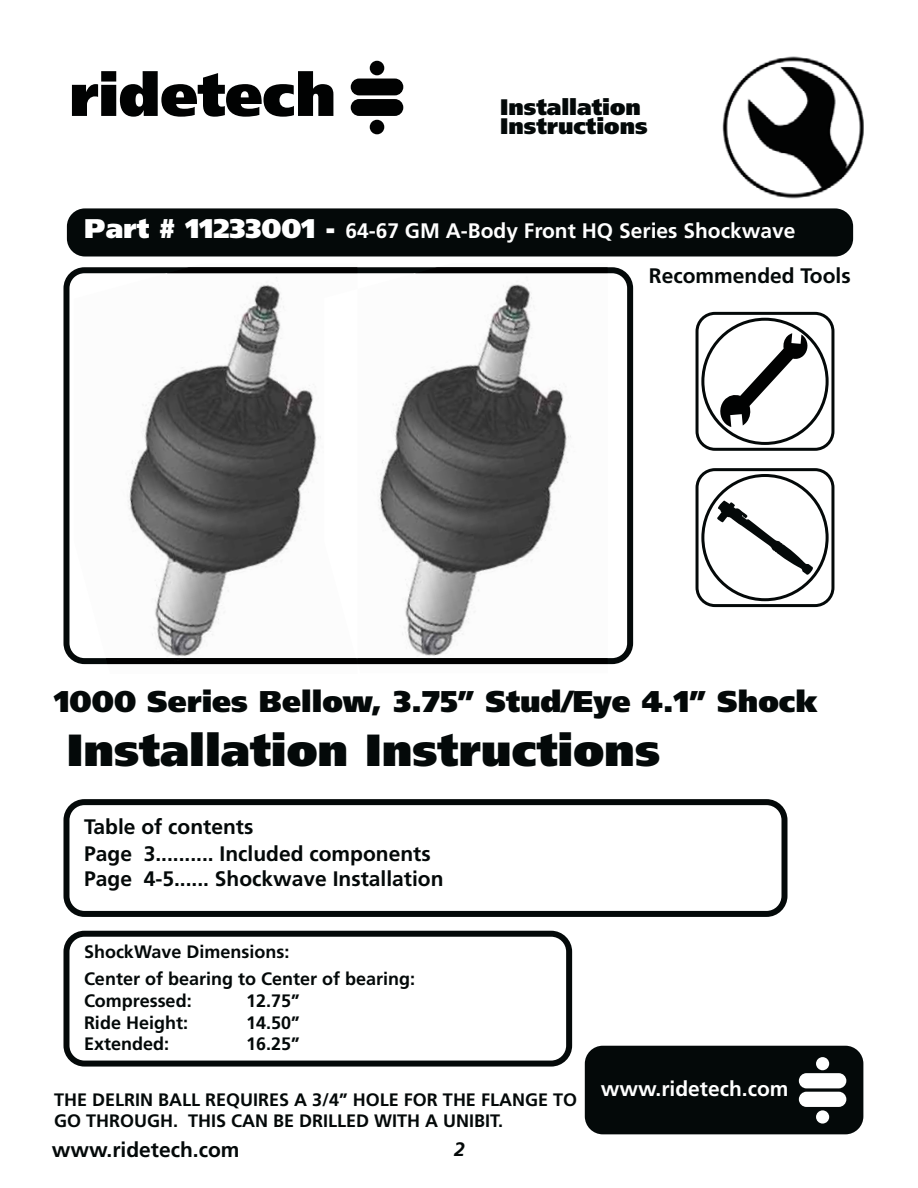
<style>
.page{position:relative;width:918px;height:1188px;background:#fff}
.page>*{position:absolute;margin:0;border:0;box-sizing:border-box;transform-origin:0 0}
.t1{font:900 45px "Frutiger LT Pro";color:#040909}
.t2{font:900 30px "Frutiger LT Pro";color:#040909}
.t3{font:900 22.5px/19.5px "Frutiger LT Pro";color:#040909}
.t4{font:700 21px/26px "Frutiger LT Pro";color:#040909}
.t5{font:700 21px "Frutiger LT Pro";color:#fff}
.t6{font:italic 700 19.5px "Frutiger LT Pro";color:#040909}
.t7{font:700 18px/27px "Frutiger LT Pro";color:#040909}
.s1{font-weight:900;font-size:27px}
</style>
<div class="page">
<img style="left:722px;top:56px;width:142px;height:143px">
<svg style="left:72px;top:71px;width:261px;height:46px"></svg>
<div style="left:351px;top:79px;width:52px;height:16px;background:#010202;border-radius:8px"></div>
<div style="left:351px;top:99px;width:52px;height:17px;background:#010202;border-radius:8px"></div>
<div style="left:370px;top:61px;width:14px;height:14px;background:#010202;border-radius:50%"></div>
<div style="left:370px;top:120px;width:14px;height:14px;background:#010202;border-radius:50%"></div>
<div style="left:696px;top:468px;width:138px;height:139px;border:3px solid #040909;border-radius:18px"></div>
<svg style="left:717px;top:501px;width:96px;height:74px"></svg>
<div style="left:701px;top:474px;width:128px;height:127px;border:3px solid #040909;border-radius:50%"></div>
<div style="left:585px;top:1046px;width:278px;height:88px;background:#040909;border-radius:18px"></div>
<div style="left:799px;top:1073px;width:47px;height:15px;background:#fff;border-radius:8px"></div>
<div style="left:799px;top:1092px;width:47px;height:15px;background:#fff;border-radius:8px"></div>
<div style="left:816px;top:1057px;width:13px;height:13px;background:#fff;border-radius:50%"></div>
<div style="left:816px;top:1110px;width:13px;height:14px;background:#fff;border-radius:50%"></div>
<div style="left:696px;top:312px;width:138px;height:139px;border:3px solid #040909;border-radius:18px"></div>
<div style="left:701px;top:318px;width:128px;height:127px;border:3px solid #040909;border-radius:50%"></div>
<svg style="left:719px;top:333px;width:90px;height:94px"></svg>
<div style="left:67px;top:208px;width:786px;height:48px;background:#040909;border-radius:18px"></div>
<div style="left:63px;top:931px;width:509px;height:136px;border:6px solid #040909;border-radius:18px"></div>
<svg style="left:63px;top:267px;width:570px;height:397px"></svg>
<img style="left:74px;top:267px;width:534px;height:398px">
<img style="left:106px;top:267px;width:502px;height:397px">
<img style="left:324px;top:289px;width:33px;height:369px">
<div style="left:63px;top:799px;width:725px;height:118px;border:6px solid #040909;border-radius:18px"></div>
<p class="t3" style="left:500px;top:98px;width:149px">Installation<br>Instructions</p>
<p class="t5" style="left:84px;top:221px;width:713px"><span class="s1">Part # 11233001 -</span> 64-67 GM A-Body Front HQ Series Shockwave</p>
<p class="t4" style="left:649px;top:264px;width:203px">Recommended Tools</p>
<h2 class="t2" style="left:54px;top:688px;width:765px">1000 Series Bellow, 3.75” Stud/Eye 4.1” Shock</h2>
<h1 class="t1" style="left:67px;top:731px;width:595px">Installation Instructions</h1>
<p class="t4" style="left:84px;top:815px;width:361px">Table of contents<br>Page 3.......... Included components<br>Page 4-5...... Shockwave Installation</p>
<p class="t7" style="left:84px;top:940px;width:333px">ShockWave Dimensions:<br>Center of bearing to Center of bearing:</p>
<p class="t7" style="left:84px;top:988px;width:109px">Compressed:</p>
<p class="t7" style="left:246px;top:988px;width:55px">12.75”</p>
<p class="t7" style="left:84px;top:1010px;width:106px">Ride Height:</p>
<p class="t7" style="left:246px;top:1010px;width:55px">14.50”</p>
<p class="t7" style="left:84px;top:1031px;width:87px">Extended:</p>
<p class="t7" style="left:246px;top:1031px;width:55px">16.25”</p>
<p class="t7" style="left:54px;top:1090px;width:524px;line-height:21.6px">THE DELRIN BALL REQUIRES A 3/4” HOLE FOR THE FLANGE TO<br>GO THROUGH. THIS CAN BE DRILLED WITH A UNIBIT.</p>
<p class="t4" style="left:52px;top:1138px;width:189px">www.ridetech.com</p>
<p class="t6" style="left:454px;top:1141px;width:12px">2</p>
<p class="t5" style="left:601px;top:1080px;width:189px">www.ridetech.com</p>
</div>
